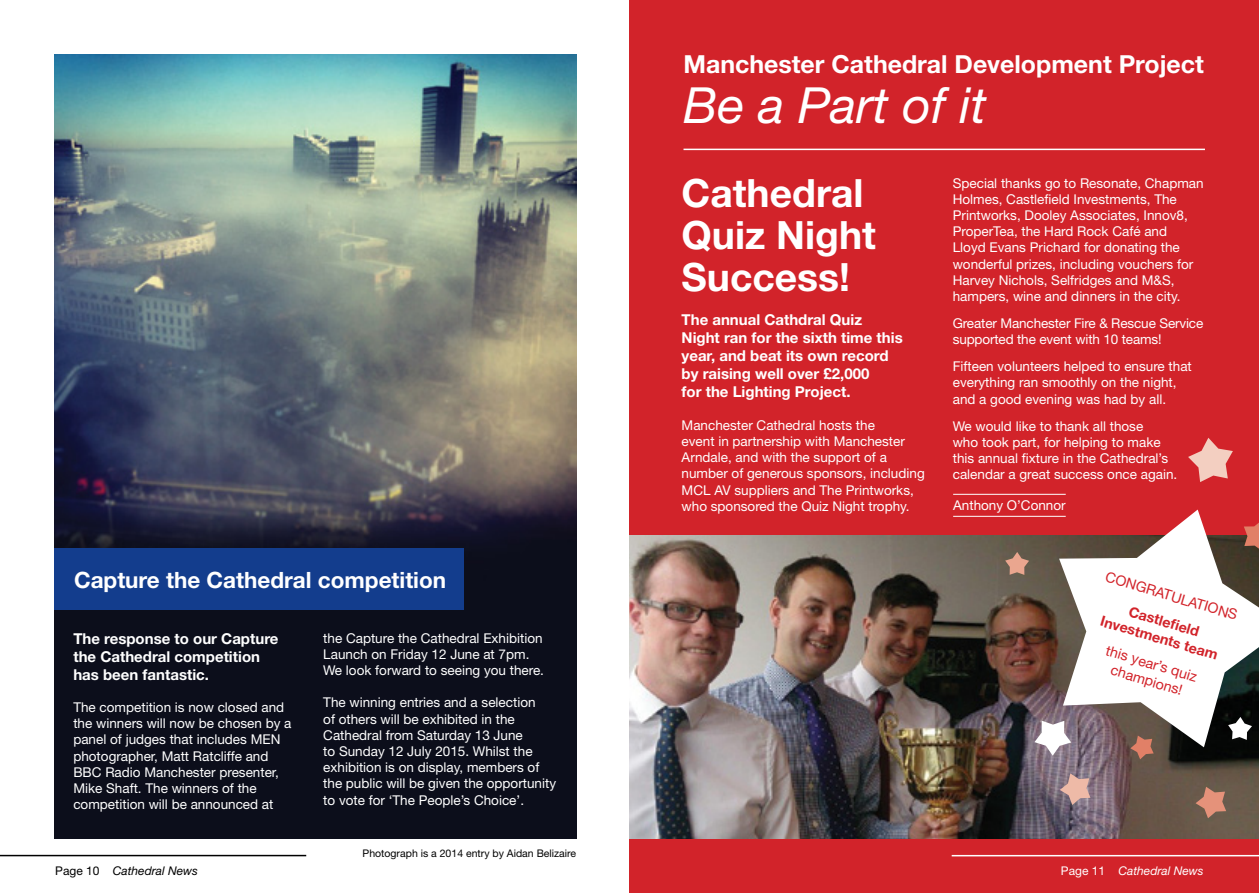
<style>
.page{position:relative;width:1259px;height:893px;background:#fff}
.page>*{position:absolute;margin:0;border:0;box-sizing:border-box;transform-origin:0 0}
.t1{font:italic 49.8px "Helvetica Neue";color:#fff}
.t2{font:700 39px/42px "Helvetica Neue";color:#fff}
.t3{font:700 24.9px "Helvetica Neue";color:#fff}
.t4{font:700 22.5px "Helvetica Neue";color:#fff}
.t5{font:700 15px/18px "Helvetica Neue";color:#fff}
.t6{font:14.25px/17.2px "Helvetica Neue";color:#d2232a;text-align:center}
.t7{font:700 14.25px/17.1px "Helvetica Neue";color:#d2232a;text-align:center}
.t8{font:13.5px/16.2px "Helvetica Neue";color:#fff}
.t9{font:italic 12px "Helvetica Neue";color:#000}
.t10{font:italic 12px "Helvetica Neue";color:#fff}
.t11{font:10.5px "Helvetica Neue";color:#000}
.s1{font-style:normal}
</style>
<div class="page">
<div style="left:629px;top:0;width:630px;height:893px;background:#d2232a"></div>
<hr style="left:683px;top:149px;width:522px;height:1px;background:#fff">
<img style="left:54px;top:54px;width:522px;height:785px">
<div style="left:54px;top:549px;width:409px;height:61px;background:#133d8d"></div>
<hr style="left:953px;top:494px;width:112px;height:1px;background:#fff">
<hr style="left:953px;top:516px;width:112px;height:1px;background:#fff">
<img style="left:629px;top:536px;width:630px;height:303px">
<svg style="left:1059px;top:510px;width:200px;height:237px;background:#c2afad"></svg>
<svg style="left:1188px;top:438px;width:45px;height:44px"></svg>
<svg style="left:1130px;top:736px;width:23px;height:23px"></svg>
<svg style="left:1228px;top:717px;width:24px;height:23px"></svg>
<svg style="left:1034px;top:721px;width:37px;height:35px"></svg>
<svg style="left:1195px;top:787px;width:31px;height:31px"></svg>
<svg style="left:1059px;top:773px;width:31px;height:32px"></svg>
<svg style="left:1243px;top:523px;width:16px;height:26px"></svg>
<svg style="left:1005px;top:552px;width:24px;height:23px"></svg>
<hr style="left:951px;top:855px;width:308px;height:1px;background:#fff">
<hr style="left:0;top:855px;width:306px;height:1px;background:#000">
<h3 class="t3" style="left:683px;top:49px;width:522px">Manchester Cathedral Development Project</h3>
<h1 class="t1" style="left:683px;top:75px;width:304px">Be a Part of it</h1>
<h3 class="t4" style="left:74px;top:566px;width:374px">Capture the Cathedral competition</h3>
<p class="t5" style="left:73px;top:629px;width:207px">The response to our Capture the Cathedral competition has been fantastic.</p>
<p class="t8" style="left:73px;top:699px;width:219px">The competition is now closed and the winners will now be chosen by a panel of judges that includes MEN photographer, Matt Ratcliffe and<br>BBC Radio Manchester presenter,<br>Mike Shaft. The winners of the competition will be announced at</p>
<p class="t8" style="left:323px;top:629px;width:222px">the Capture the Cathedral Exhibition<br>Launch on Friday 12 June at 7pm.<br>We look forward to seeing you there.</p>
<p class="t8" style="left:323px;top:694px;width:234px">The winning entries and a selection<br>of others will be exhibited in the Cathedral from Saturday 13 June<br>to Sunday 12 July 2015. Whilst the exhibition is on display, members of the public will be given the opportunity to vote for ‘The People’s Choice’.</p>
<p class="t11" style="left:362px;top:847px;width:215px">Photograph is a 2014 entry by Aidan Belizaire</p>
<h2 class="t2" style="left:681px;top:171px;width:196px">Cathedral<br>Quiz Night<br>Success!</h2>
<p class="t5" style="left:681px;top:311px;width:223px">The annual Cathdral Quiz<br>Night ran for the sixth time this year, and beat its own record by raising well over £2,000<br>for the Lighting Project.</p>
<p class="t8" style="left:681px;top:417px;width:245px">Manchester Cathedral hosts the<br>event in partnership with Manchester Arndale, and with the support of a number of generous sponsors, including MCL AV suppliers and The Printworks, who sponsored the Quiz Night trophy.</p>
<p class="t8" style="left:952px;top:175px;width:252px">Special thanks go to Resonate, Chapman Holmes, Castlefield Investments, The Printworks, Dooley Associates, Innov8, ProperTea, the Hard Rock Café and<br>Lloyd Evans Prichard for donating the wonderful prizes, including vouchers for Harvey Nichols, Selfridges and M&amp;S, hampers, wine and dinners in the city.</p>
<p class="t8" style="left:952px;top:315px;width:252px">Greater Manchester Fire &amp; Rescue Service supported the event with 10 teams!</p>
<p class="t8" style="left:952px;top:358px;width:241px">Fifteen volunteers helped to ensure that everything ran smoothly on the night, and a good evening was had by all.</p>
<p class="t8" style="left:952px;top:418px;width:226px">We would like to thank all those<br>who took part, for helping to make this annual fixture in the Cathedral’s calendar a great success once again.</p>
<p class="t8" style="left:953px;top:496px;width:114px">Anthony O’Connor</p>
<p class="t6" style="left:1108px;top:568px;width:138px;rotate:16deg">CONGRATULATIONS</p>
<p class="t7" style="left:1107px;top:596px;width:123px;rotate:16deg">Castlefi eld<br>Investments team</p>
<p class="t6" style="left:1108px;top:642px;width:96px;rotate:16deg">this year’s quiz champions!</p>
<p class="t9" style="left:55px;top:863px;width:144px"><span class="s1">Page 10</span> Cathedral News</p>
<p class="t10" style="left:1061px;top:863px;width:144px"><span class="s1">Page 11</span> Cathedral News</p>
</div>
